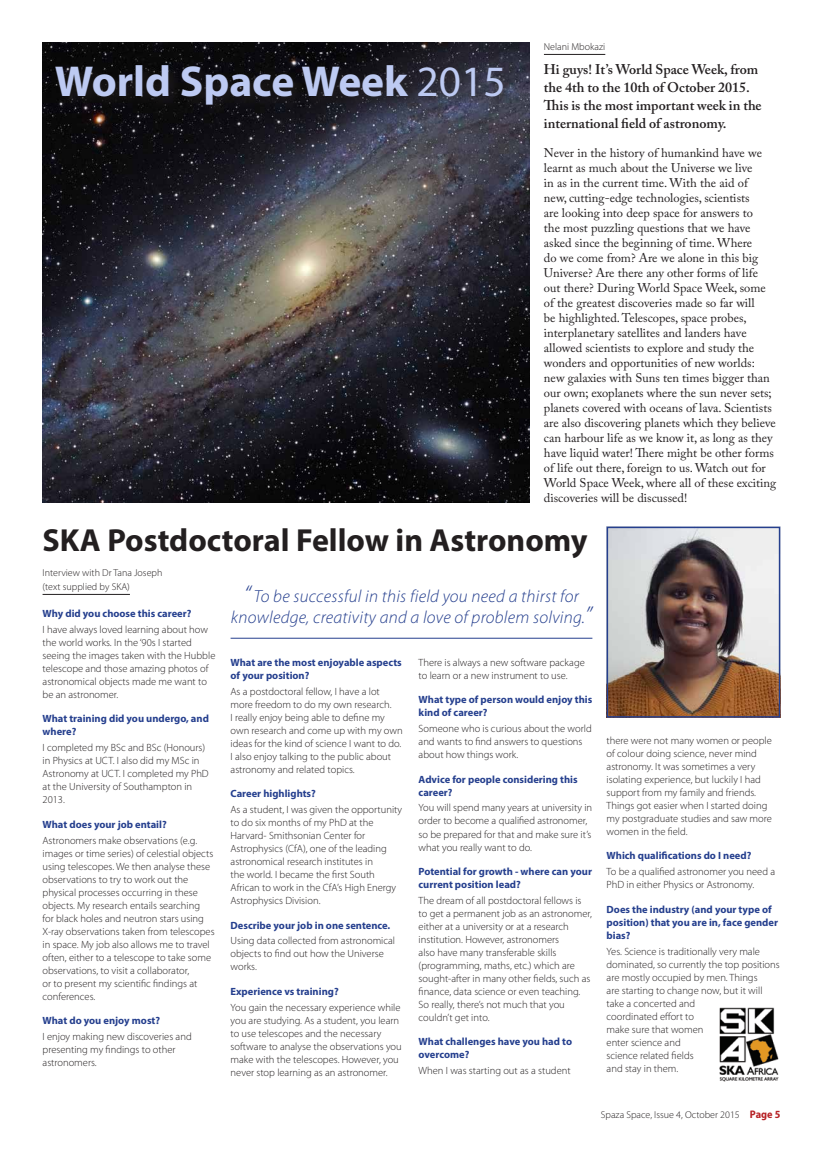
<style>
.page{position:relative;width:823px;height:1163px;background:#fff}
.page>*{position:absolute;margin:0;border:0;box-sizing:border-box;transform-origin:0 0}
.t1{font:700 43.4px "Myriad Pro";color:#bdcaf2}
.t2{font:700 32px "Myriad Pro";color:#231f20}
.t3{font:italic 300 17.5px/21px "Myriad Pro";letter-spacing:.015em;color:#253f8e;text-align:center}
.t4{font:600 14px/18px "Adobe Caslon Pro";color:#231f20}
.t5{font:12.5px/15px "Adobe Caslon Pro";color:#231f20}
.t6{font:300 10.5px/13px "Myriad Pro";color:#231f20}
.t7{font:700 10.5px/13px "Myriad Pro";color:#253f8e}
.t8{font:300 10px/14px "Myriad Pro";color:#231f20}
.s1{font-weight:400}
.s2{font-size:24px}
.s3{font-weight:700;font-stretch:semi-condensed;font-size:11px;color:#b62024}
</style>
<div class="page">
<img style="left:43px;top:43px;width:486px;height:459px">
<hr style="left:543px;top:54px;width:62px;height:1px;background:#231f20">
<hr style="left:43px;top:594px;width:87px;height:1px;background:#231f20">
<div style="left:53px;top:61px;width:464px;height:58px;background:#231f20;opacity:.75"></div>
<img style="left:719px;top:1007px;width:60px;height:75px">
<img style="left:609px;top:529px;width:167px;height:185px">
<div style="left:606px;top:526px;width:173px;height:191px;border:2px solid #253f8e"></div>
<hr style="left:230px;top:638px;width:362px;height:1px;background:#253f8e">
<p class="t8" style="left:543px;top:40px;width:63px">Nelani Mbokazi</p>
<h3 class="t4" style="left:543px;top:60px;width:219px">Hi guys! It’s World Space Week, from the 4th to the 10th of October 2015.<br>This is the most important week in the international field of astronomy.</h3>
<p class="t5" style="left:543px;top:145px;width:234px">Never in the history of humankind have we learnt as much about the Universe we live<br>in as in the current time. With the aid of<br>new, cutting-edge technologies, scientists<br>are looking into deep space for answers to<br>the most puzzling questions that we have asked since the beginning of time. Where<br>do we come from? Are we alone in this big Universe? Are there any other forms of life out there? During World Space Week, some of the greatest discoveries made so far will<br>be highlighted. Telescopes, space probes, interplanetary satellites and landers have allowed scientists to explore and study the wonders and opportunities of new worlds: new galaxies with Suns ten times bigger than our own; exoplanets where the sun never sets; planets covered with oceans of lava. Scientists are also discovering planets which they believe can harbour life as we know it, as long as they have liquid water! There might be other forms of life out there, foreign to us. Watch out for World Space Week, where all of these exciting discoveries will be discussed!</p>
<h2 class="t2" style="left:43px;top:519px;width:546px">SKA Postdoctoral Fellow in Astronomy</h2>
<p class="t8" style="left:43px;top:565px;width:121px">Interview with Dr Tana Joseph (text supplied by SKA)</p>
<p class="t7" style="left:43px;top:606px;width:150px">Why did you choose this career?</p>
<p class="t6" style="left:43px;top:623px;width:174px">I have always loved learning about how the world works. In the ‘90s I started seeing the images taken with the Hubble telescope and those amazing photos of astronomical objects made me want to be an astronomer.</p>
<p class="t7" style="left:43px;top:712px;width:168px">What training did you undergo, and where?</p>
<p class="t6" style="left:43px;top:741px;width:168px">I completed my BSc and BSc (Honours) in Physics at UCT. I also did my MSc in<br>Astronomy at UCT. I completed my PhD at the University of Southampton in<br>2013.</p>
<p class="t7" style="left:43px;top:817px;width:126px">What does your job entail?</p>
<p class="t6" style="left:43px;top:833px;width:173px">Astronomers make observations (e.g. images or time series) of celestial objects using telescopes. We then analyse these observations to try to work out the physical processes occurring in these objects. My research entails searching<br>for black holes and neutron stars using X-ray observations taken from telescopes in space. My job also allows me to travel often, either to a telescope to take some observations, to visit a collaborator,<br>or to present my scientific findings at conferences.</p>
<p class="t7" style="left:43px;top:1013px;width:119px">What do you enjoy most?</p>
<p class="t6" style="left:43px;top:1029px;width:151px">I enjoy making new discoveries and presenting my findings to other astronomers.</p>
<h1 class="t1" style="left:55px;top:53px;width:452px">World Space Week <span class="s1">2015</span></h1>
<h3 class="t3" style="left:231px;top:586px;width:362px"><span class="s2">“</span> To be successful in this field you need a thirst for knowledge, creativity and a love of problem solving.<span class="s2">”</span></h3>
<p class="t6" style="left:418px;top:655px;width:168px">There is always a new software package to learn or a new instrument to use.</p>
<p class="t7" style="left:418px;top:693px;width:175px">What type of person would enjoy this kind of career?</p>
<p class="t6" style="left:418px;top:722px;width:175px">Someone who is curious about the world and wants to find answers to questions about how things work.</p>
<p class="t7" style="left:418px;top:772px;width:160px">Advice for people considering this career?</p>
<p class="t6" style="left:418px;top:801px;width:175px">You will spend many years at university in order to become a qualified astronomer, so be prepared for that and make sure it’s what you really want to do.</p>
<p class="t7" style="left:418px;top:864px;width:175px">Potential for growth - where can your current position lead?</p>
<p class="t6" style="left:418px;top:893px;width:175px">The dream of all postdoctoral fellows is to get a permanent job as an astronomer, either at a university or at a research institution. However, astronomers<br>also have many transferable skills (programming, maths, etc.) which are sought-after in many other fields, such as finance, data science or even teaching.<br>So really, there’s not much that you couldn’t get into.</p>
<p class="t7" style="left:418px;top:1034px;width:155px">What challenges have you had to overcome?</p>
<p class="t6" style="left:418px;top:1063px;width:153px">When I was starting out as a student</p>
<p class="t7" style="left:230px;top:655px;width:173px">What are the most enjoyable aspects of your position?</p>
<p class="t6" style="left:230px;top:684px;width:173px">As a postdoctoral fellow, I have a lot more freedom to do my own research.<br>I really enjoy being able to define my own research and come up with my own ideas for the kind of science I want to do.<br>I also enjoy talking to the public about astronomy and related topics.</p>
<p class="t7" style="left:230px;top:786px;width:87px">Career highlights?</p>
<p class="t6" style="left:230px;top:803px;width:173px">As a student, I was given the opportunity to do six months of my PhD at the Harvard- Smithsonian Center for Astrophysics (CfA), one of the leading astronomical research institutes in<br>the world. I became the first South African to work in the CfA’s High Energy Astrophysics Division.</p>
<p class="t7" style="left:230px;top:918px;width:161px">Describe your job in one sentence.</p>
<p class="t6" style="left:230px;top:934px;width:166px">Using data collected from astronomical objects to find out how the Universe works.</p>
<p class="t7" style="left:230px;top:984px;width:109px">Experience vs training?</p>
<p class="t6" style="left:230px;top:1000px;width:172px">You gain the necessary experience while you are studying. As a student, you learn to use telescopes and the necessary software to analyse the observations you make with the telescopes. However, you never stop learning as an astronomer.</p>
<p class="t6" style="left:606px;top:733px;width:167px">there were not many women or people of colour doing science, never mind astronomy. It was sometimes a very isolating experience, but luckily I had support from my family and friends.<br>Things got easier when I started doing my postgraduate studies and saw more women in the field.</p>
<p class="t7" style="left:606px;top:849px;width:146px">Which qualifications do I need?</p>
<p class="t6" style="left:606px;top:865px;width:170px">To be a qualified astronomer you need a<br>PhD in either Physics or Astronomy.</p>
<p class="t7" style="left:606px;top:902px;width:173px">Does the industry (and your type of position) that you are in, face gender bias?</p>
<p class="t6" style="left:606px;top:944px;width:174px">Yes. Science is traditionally very male dominated, so currently the top positions are mostly occupied by men. Things<br>are starting to change now, but it will take a concerted and<br>coordinated effort to<br>make sure that women<br>enter science and<br>science related fields<br>and stay in them.</p>
<p class="t8" style="left:600px;top:1107px;width:181px">Spaza Space, Issue 4, October 2015 <span class="s3">Page 5</span></p>
</div>
